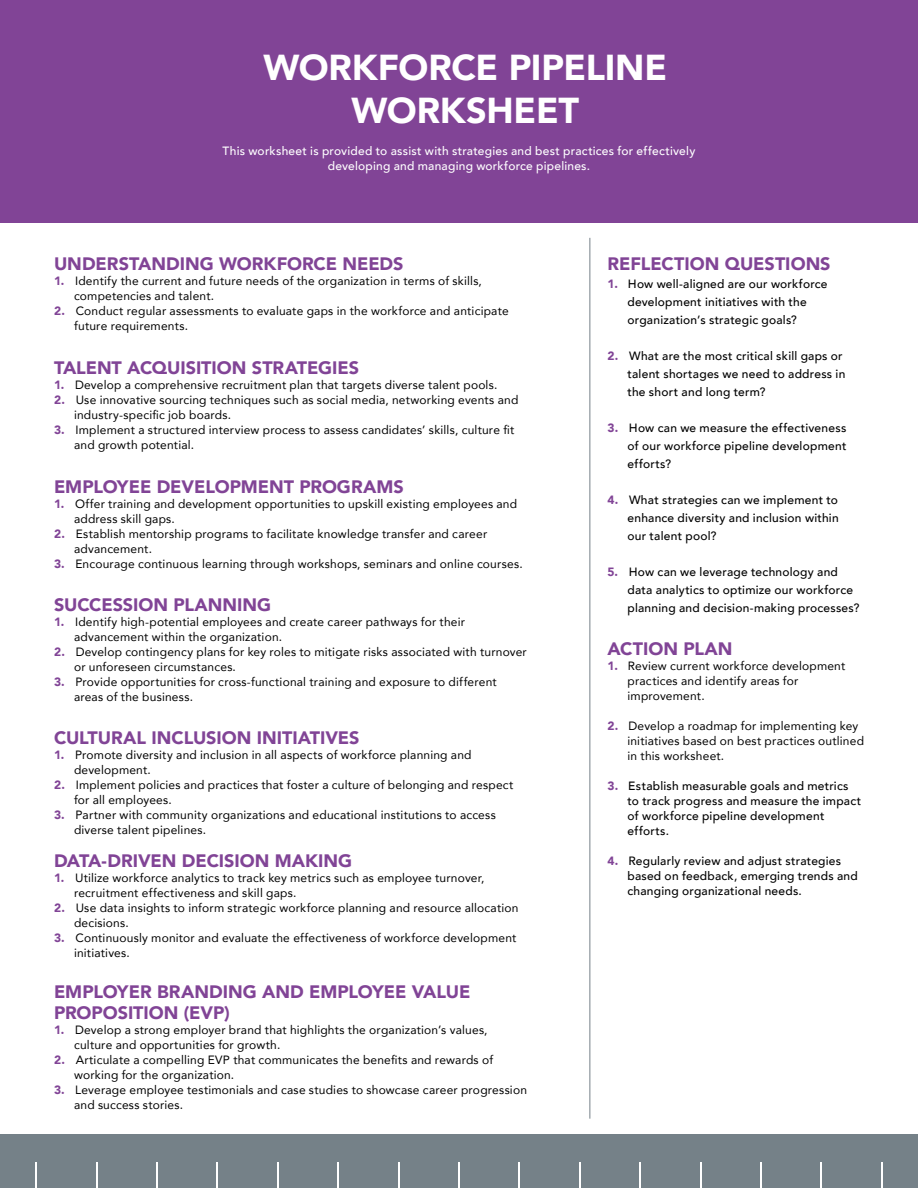
<style>
.page{position:relative;width:918px;height:1188px;background:#fff}
.page>*{position:absolute;margin:0;border:0;box-sizing:border-box;transform-origin:0 0}
.t1{font:900 36px/43.2px "Avenir";letter-spacing:-.01em;color:#fff;text-align:center}
.t2{font:900 18px/21.6px "Avenir";color:#814496}
.t3{font:12px/15px "Avenir";letter-spacing:.015em;color:#000}
.t4{font:500 12px/18px "Avenir";letter-spacing:.02em;color:#000}
.t5{font:500 12px/15px "Avenir";letter-spacing:.02em;color:#fff;text-align:center}
.s1{font-weight:900;color:#814496}
</style>
<div class="page">
<div style="left:0;top:0;width:918px;height:222px;background:#814496"></div>
<hr style="left:590px;top:238px;width:1px;height:881px;background:#758188">
<div style="left:0;top:1134px;width:918px;height:54px;background:#758188"></div>
<svg style="left:579px;top:1162px;width:1px;height:26px"></svg>
<svg style="left:700px;top:1162px;width:1px;height:26px"></svg>
<svg style="left:398px;top:1162px;width:1px;height:26px"></svg>
<svg style="left:519px;top:1162px;width:1px;height:26px"></svg>
<svg style="left:640px;top:1162px;width:1px;height:26px"></svg>
<svg style="left:338px;top:1162px;width:1px;height:26px"></svg>
<hr style="left:156px;top:1162px;width:2px;height:26px;background:#fff">
<hr style="left:760px;top:1162px;width:2px;height:26px;background:#fff">
<hr style="left:458px;top:1162px;width:2px;height:26px;background:#fff">
<svg style="left:217px;top:1162px;width:1px;height:26px"></svg>
<svg style="left:36px;top:1162px;width:1px;height:26px"></svg>
<svg style="left:277px;top:1162px;width:1px;height:26px"></svg>
<svg style="left:96px;top:1162px;width:1px;height:26px"></svg>
<svg style="left:881px;top:1162px;width:1px;height:26px"></svg>
<svg style="left:821px;top:1162px;width:1px;height:26px"></svg>
<h1 class="t1" style="left:264px;top:45px;width:405px">WORKFORCE PIPELINE<br>WORKSHEET</h1>
<p class="t5" style="left:223px;top:143px;width:474px">This worksheet is provided to assist with strategies and best practices for effectively developing and managing workforce pipelines.</p>
<h2 class="t2" style="left:54px;top:253px;width:351px">UNDERSTANDING WORKFORCE NEEDS</h2>
<p class="t3" style="left:74px;top:273px;width:409px;text-indent:-20px"><span class="s1">1.</span> Identify the current and future needs of the organization in terms of skills, competencies and talent.</p>
<p class="t3" style="left:74px;top:303px;width:436px;text-indent:-20px"><span class="s1">2.</span> Conduct regular assessments to evaluate gaps in the workforce and anticipate future requirements.</p>
<h2 class="t2" style="left:54px;top:356px;width:307px">TALENT ACQUISITION STRATEGIES</h2>
<p class="t3" style="left:54px;top:377px;width:445px"><span class="s1">1.</span> Develop a comprehensive recruitment plan that targets diverse talent pools.</p>
<p class="t3" style="left:74px;top:392px;width:446px;text-indent:-20px"><span class="s1">2.</span> Use innovative sourcing techniques such as social media, networking events and industry-specific job boards.</p>
<p class="t3" style="left:74px;top:422px;width:442px;text-indent:-20px"><span class="s1">3.</span> Implement a structured interview process to assess candidates’ skills, culture fit and growth potential.</p>
<h2 class="t2" style="left:54px;top:475px;width:351px">EMPLOYEE DEVELOPMENT PROGRAMS</h2>
<p class="t3" style="left:74px;top:496px;width:445px;text-indent:-20px"><span class="s1">1.</span> Offer training and development opportunities to upskill existing employees and address skill gaps.</p>
<p class="t3" style="left:74px;top:526px;width:415px;text-indent:-20px"><span class="s1">2.</span> Establish mentorship programs to facilitate knowledge transfer and career advancement.</p>
<p class="t3" style="left:54px;top:556px;width:470px"><span class="s1">3.</span> Encourage continuous learning through workshops, seminars and online courses.</p>
<h2 class="t2" style="left:54px;top:593px;width:219px">SUCCESSION PLANNING</h2>
<p class="t3" style="left:74px;top:614px;width:393px;text-indent:-20px"><span class="s1">1.</span> Identify high-potential employees and create career pathways for their advancement within the organization.</p>
<p class="t3" style="left:74px;top:644px;width:454px;text-indent:-20px"><span class="s1">2.</span> Develop contingency plans for key roles to mitigate risks associated with turnover or unforeseen circumstances.</p>
<p class="t3" style="left:74px;top:674px;width:424px;text-indent:-20px"><span class="s1">3.</span> Provide opportunities for cross-functional training and exposure to different areas of the business.</p>
<h2 class="t2" style="left:54px;top:727px;width:307px">CULTURAL INCLUSION INITIATIVES</h2>
<p class="t3" style="left:74px;top:747px;width:399px;text-indent:-20px"><span class="s1">1.</span> Promote diversity and inclusion in all aspects of workforce planning and development.</p>
<p class="t3" style="left:74px;top:777px;width:441px;text-indent:-20px"><span class="s1">2.</span> Implement policies and practices that foster a culture of belonging and respect for all employees.</p>
<p class="t3" style="left:74px;top:807px;width:423px;text-indent:-20px"><span class="s1">3.</span> Partner with community organizations and educational institutions to access diverse talent pipelines.</p>
<h2 class="t2" style="left:54px;top:850px;width:300px">DATA-DRIVEN DECISION MAKING</h2>
<p class="t3" style="left:74px;top:870px;width:412px;text-indent:-20px"><span class="s1">1.</span> Utilize workforce analytics to track key metrics such as employee turnover, recruitment effectiveness and skill gaps.</p>
<p class="t3" style="left:74px;top:900px;width:446px;text-indent:-20px"><span class="s1">2.</span> Use data insights to inform strategic workforce planning and resource allocation decisions.</p>
<p class="t3" style="left:74px;top:930px;width:444px;text-indent:-20px"><span class="s1">3.</span> Continuously monitor and evaluate the effectiveness of workforce development initiatives.</p>
<h2 class="t2" style="left:54px;top:980px;width:418px">EMPLOYER BRANDING AND EMPLOYEE VALUE<br>PROPOSITION (EVP)</h2>
<p class="t3" style="left:74px;top:1022px;width:415px;text-indent:-20px"><span class="s1">1.</span> Develop a strong employer brand that highlights the organization’s values, culture and opportunities for growth.</p>
<p class="t3" style="left:74px;top:1052px;width:421px;text-indent:-20px"><span class="s1">2.</span> Articulate a compelling EVP that communicates the benefits and rewards of working for the organization.</p>
<p class="t3" style="left:74px;top:1082px;width:455px;text-indent:-20px"><span class="s1">3.</span> Leverage employee testimonials and case studies to showcase career progression and success stories.</p>
<h2 class="t2" style="left:608px;top:253px;width:225px">REFLECTION QUESTIONS</h2>
<p class="t4" style="left:628px;top:275px;width:202px;text-indent:-20px"><span class="s1">1.</span> How well-aligned are our workforce development initiatives with the organization’s strategic goals?</p>
<p class="t4" style="left:628px;top:347px;width:219px;text-indent:-20px"><span class="s1">2.</span> What are the most critical skill gaps or talent shortages we need to address in the short and long term?</p>
<p class="t4" style="left:628px;top:419px;width:220px;text-align:justify;text-indent:-20px"><span class="s1">3.</span> How can we measure the effectiveness of our workforce pipeline development efforts?</p>
<p class="t4" style="left:628px;top:491px;width:213px;text-align:justify;text-indent:-20px"><span class="s1">4.</span> What strategies can we implement to enhance diversity and inclusion within our talent pool?</p>
<p class="t4" style="left:628px;top:563px;width:233px;text-indent:-20px"><span class="s1">5.</span> How can we leverage technology and data analytics to optimize our workforce planning and decision-making processes?</p>
<h2 class="t2" style="left:608px;top:637px;width:127px">ACTION PLAN</h2>
<p class="t3" style="left:628px;top:658px;width:219px;text-indent:-20px"><span class="s1">1.</span> Review current workforce development practices and identify areas for improvement.</p>
<p class="t3" style="left:627px;top:718px;width:238px;text-indent:-20px"><span class="s1">2.</span> Develop a roadmap for implementing key initiatives based on best practices outlined in this worksheet.</p>
<p class="t4" style="left:628px;top:778px;width:235px;line-height:15px;text-indent:-20px"><span class="s1">3.</span> Establish measurable goals and metrics to track progress and measure the impact of workforce pipeline development efforts.</p>
<p class="t4" style="left:628px;top:853px;width:232px;line-height:15px;text-indent:-20px"><span class="s1">4.</span> Regularly review and adjust strategies based on feedback, emerging trends and changing organizational needs.</p>
</div>
